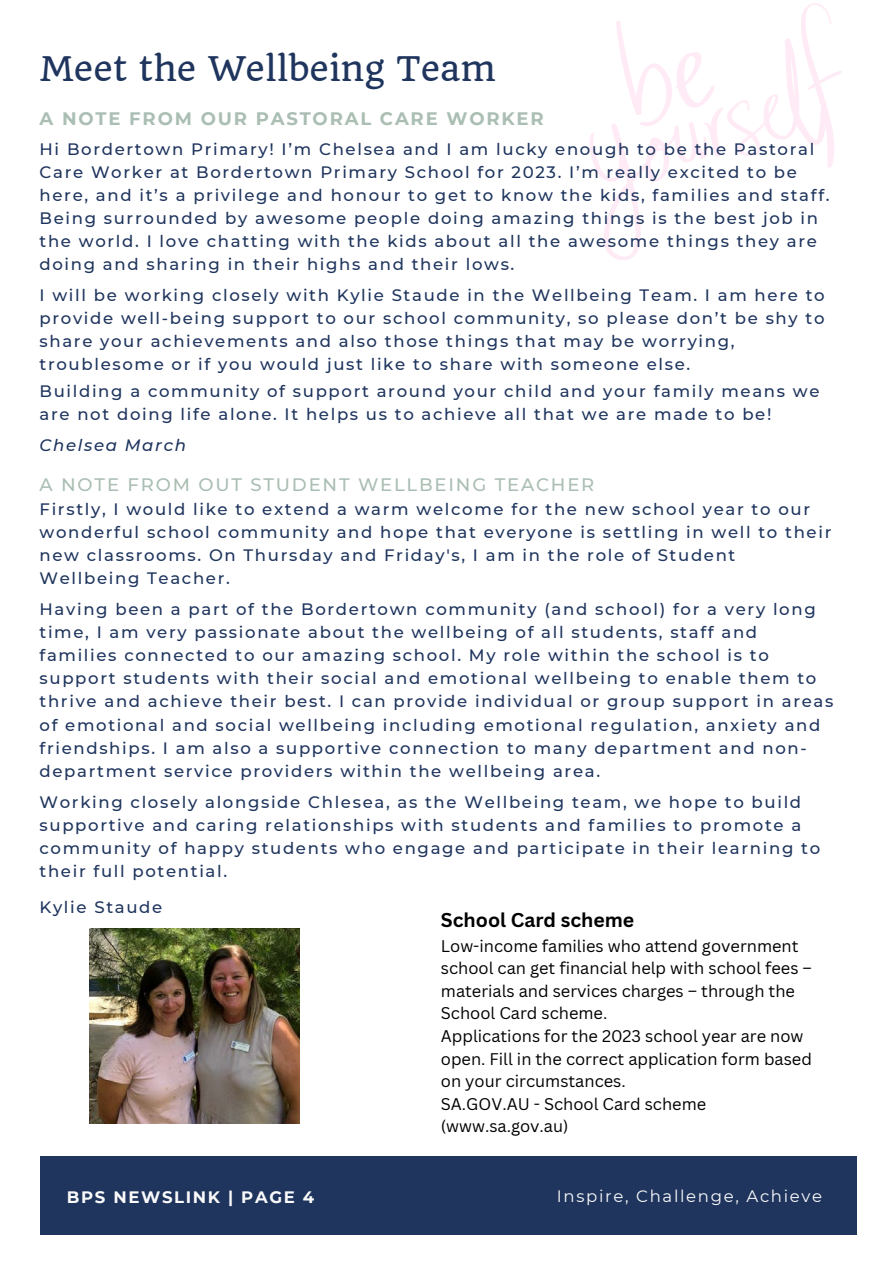
<style>
.page{position:relative;width:894px;height:1264px;background:#fff}
.page>*{position:absolute;margin:0;border:0;box-sizing:border-box;transform-origin:0 0}
.t1{font:33.15px "Quando";color:#1f355e}
.t2{font:700 19.5px "Canva Sans";color:#000}
.t3{font:500 18px "Montserrat";letter-spacing:.1em;color:#aabeb3}
.t4{font:700 18px "Montserrat";letter-spacing:.1em;color:#aabeb3}
.t5{font:500 16.5px/23.1px "Montserrat";letter-spacing:.1em;color:#1f355e}
.t6{font:16.5px/22.5px "Canva Sans";color:#000}
.t7{font:16.5px "Montserrat";letter-spacing:.1em;color:#fafafa}
.t8{font:700 16.5px "Montserrat";letter-spacing:.1em;color:#fafafa}
.t9{font:italic 500 16.5px "Montserrat";letter-spacing:.1em;color:#1f355e}
</style>
<div class="page">
<div style="left:40px;top:1156px;width:816px;height:78px;background:#1f355e"></div>
<svg style="left:589px;top:3px;width:253px;height:257px"></svg>
<img style="left:89px;top:928px;width:210px;height:195px">
<h1 class="t1" style="left:40px;top:49px;width:457px">Meet the Wellbeing Team</h1>
<p class="t4" style="left:40px;top:108px;width:505px">A NOTE FROM OUR PASTORAL CARE WORKER</p>
<p class="t5" style="left:40px;top:138px;width:791px">Hi Bordertown Primary! I’m Chelsea and I am lucky enough to be the Pastoral Care Worker at Bordertown Primary School for 2023. I’m really excited to be here, and it’s a privilege and honour to get to know the kids, families and staff.<br>Being surrounded by awesome people doing amazing things is the best job in the world. I love chatting with the kids about all the awesome things they are doing and sharing in their highs and their lows.</p>
<p class="t5" style="left:40px;top:283px;width:786px">I will be working closely with Kylie Staude in the Wellbeing Team. I am here to provide well-being support to our school community, so please don’t be shy to share your achievements and also those things that may be worrying, troublesome or if you would just like to share with someone else.</p>
<p class="t5" style="left:40px;top:379px;width:781px">Building a community of support around your child and your family means we are not doing life alone. It helps us to achieve all that we are made to be!</p>
<p class="t9" style="left:40px;top:435px;width:148px">Chelsea March</p>
<p class="t3" style="left:40px;top:473px;width:556px">A NOTE FROM OUT STUDENT WELLBEING TEACHER</p>
<p class="t5" style="left:40px;top:497px;width:793px">Firstly, I would like to extend a warm welcome for the new school year to our wonderful school community and hope that everyone is settling in well to their new classrooms. On Thursday and Friday's, I am in the role of Student Wellbeing Teacher.</p>
<p class="t5" style="left:40px;top:597px;width:795px">Having been a part of the Bordertown community (and school) for a very long time, I am very passionate about the wellbeing of all students, staff and families connected to our amazing school. My role within the school is to support students with their social and emotional wellbeing to enable them to thrive and achieve their best. I can provide individual or group support in areas of emotional and social wellbeing including emotional regulation, anxiety and friendships. I am also a supportive connection to many department and non&shy;department service providers within the wellbeing area.</p>
<p class="t5" style="left:40px;top:790px;width:782px">Working closely alongside Chlesea, as the Wellbeing team, we hope to build supportive and caring relationships with students and families to promote a community of happy students who engage and participate in their learning to their full potential.</p>
<p class="t5" style="left:40px;top:895px;width:124px">Kylie Staude</p>
<p class="t2" style="left:441px;top:906px;width:195px">School Card scheme</p>
<p class="t6" style="left:441px;top:934px;width:372px">Low-income families who attend government school can get financial help with school fees – materials and services charges – through the School Card scheme.<br>Applications for the 2023 school year are now open. Fill in the correct application form based on your circumstances.<br>SA.GOV.AU - School Card scheme (www.sa.gov.au)</p>
<p class="t8" style="left:67px;top:1186px;width:249px">BPS NEWSLINK | PAGE 4</p>
<p class="t7" style="left:556px;top:1186px;width:267px">Inspire, Challenge, Achieve</p>
</div>
